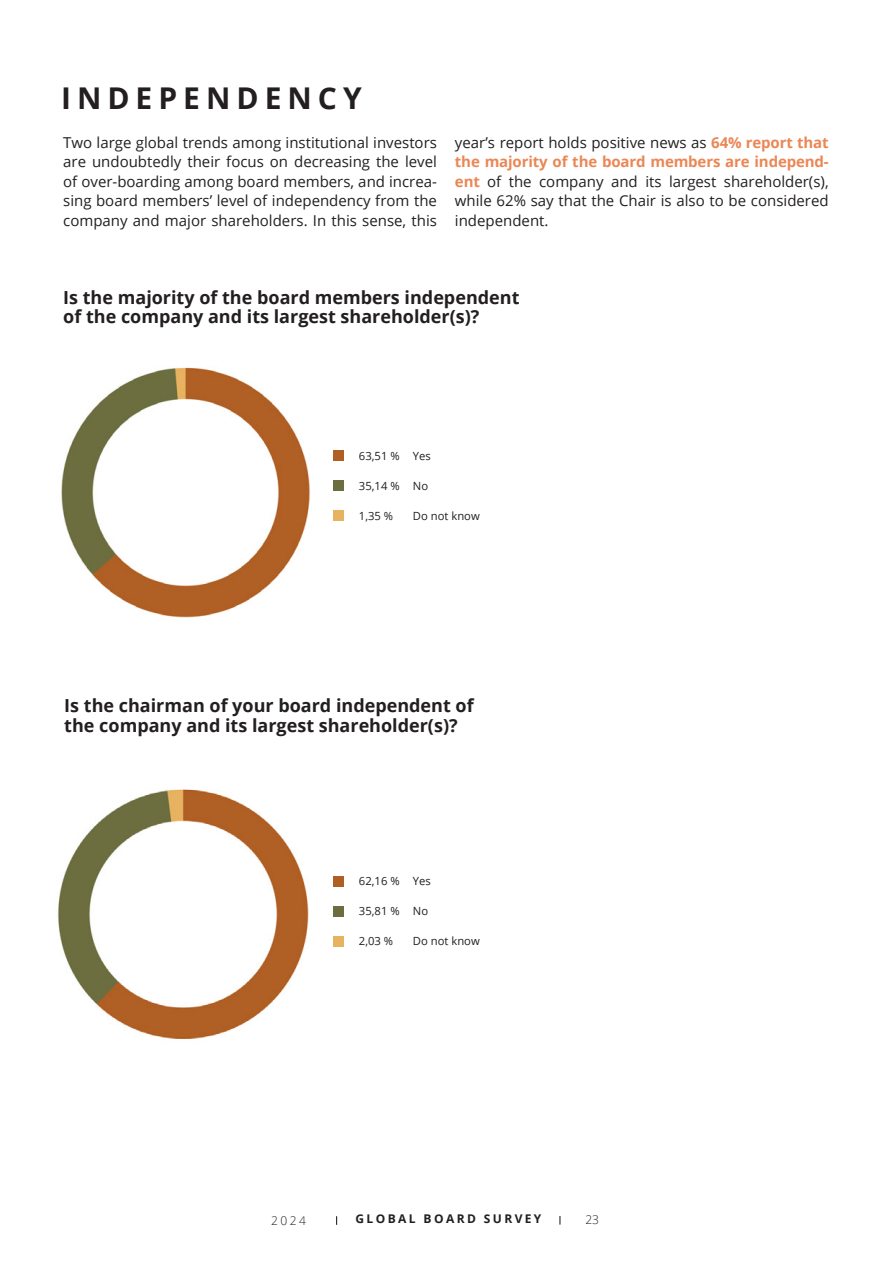
<style>
.page{position:relative;width:893px;height:1263px;background:#fff}
.page>*{position:absolute;margin:0;border:0;box-sizing:border-box;transform-origin:0 0}
.Mellemrubrik{font:700 30px "Open Sans";letter-spacing:.2em;color:#231f20}
.Mellemrubrik-2{font:700 18px/19.5px "Open Sans";color:#231f20}
.Brødtekst_dansk{font:15px/19.5px "Open Sans";color:#231f20;text-align:justify}
.t1{font:700 12px "Open Sans";letter-spacing:.2em;color:#231f20}
.t2{font:300 12px "Open Sans";letter-spacing:.2em;color:#231f20}
.Billedtekst{font:11.25px "Open Sans";color:#231f20}
.s1{font-weight:700;color:#eb8755}
</style>
<div class="page">
<div style="left:333px;top:451px;width:10px;height:10px;background:#b05f24"></div>
<div style="left:333px;top:876px;width:10px;height:10px;background:#b05f24"></div>
<div style="left:333px;top:481px;width:10px;height:10px;background:#6c6e40"></div>
<div style="left:333px;top:906px;width:10px;height:10px;background:#6c6e40"></div>
<div style="left:333px;top:510px;width:10px;height:11px;background:#e7b361"></div>
<div style="left:333px;top:936px;width:10px;height:10px;background:#e7b361"></div>
<img style="left:61px;top:367px;width:249px;height:251px">
<img style="left:58px;top:789px;width:251px;height:250px">
<p class="Mellemrubrik" style="left:61px;top:77px;width:302px">INDEPENDENCY</p>
<p class="Brødtekst_dansk" style="left:63px;top:132px;width:375px">Two large global trends among institutional investors are undoubtedly their focus on decreasing the level of over-boarding among board members, and increa&shy;sing board members’ level of independency from the company and major shareholders. In this sense, this</p>
<p class="Brødtekst_dansk" style="left:455px;top:132px;width:375px">year’s report holds positive news as <span class="s1">64% report that the majority of the board members are independ&shy;ent</span> of the company and its largest shareholder(s), while 62% say that the Chair is also to be considered independent.</p>
<p class="Mellemrubrik-2" style="left:63px;top:287px;width:458px">Is the majority of the board members independent of the company and its largest shareholder(s)?</p>
<p class="Billedtekst" style="left:359px;top:448px;width:73px">63,51 % Yes</p>
<p class="Billedtekst" style="left:359px;top:478px;width:71px">35,14 % No</p>
<p class="Billedtekst" style="left:359px;top:508px;width:36px">1,35 %</p>
<p class="Billedtekst" style="left:413px;top:508px;width:68px">Do not know</p>
<p class="Mellemrubrik-2" style="left:64px;top:695px;width:411px">Is the chairman of your board independent of the company and its largest shareholder(s)?</p>
<p class="Billedtekst" style="left:359px;top:873px;width:73px">62,16 % Yes</p>
<p class="Billedtekst" style="left:359px;top:903px;width:71px">35,81 % No</p>
<p class="Billedtekst" style="left:359px;top:933px;width:36px">2,03 %</p>
<p class="Billedtekst" style="left:413px;top:933px;width:68px">Do not know</p>
<p class="t2" style="left:271px;top:1213px;width:36px">2024</p>
<p class="t1" style="left:356px;top:1210px;width:187px">GLOBAL BOARD SURVEY</p>
<p class="t2" style="left:585px;top:1211px;width:15px">23</p>
</div>
